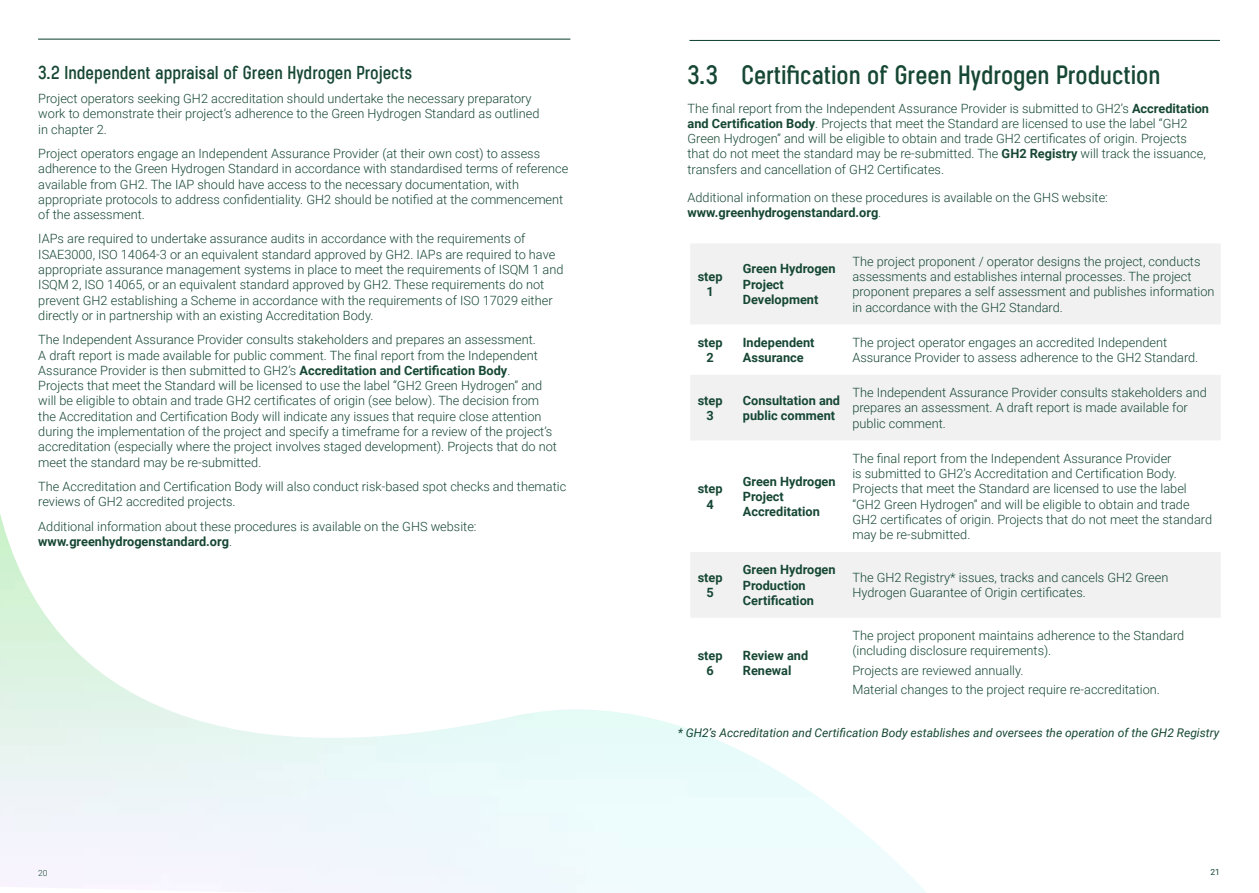
<style>
.page{position:relative;width:1259px;height:893px;background:#fff}
.page>*{position:absolute;margin:0;border:0;box-sizing:border-box;transform-origin:0 0}
.t1{font:700 27px "Karben 105 W00";color:#164734}
.t2{font:700 19.05px "Karben 105 W00";color:#164734}
.t3{font:300 12.75px/15.3px "Roboto";color:#164734}
.t4{font:700 12.75px/15.3px "Roboto";color:#164734;text-align:center}
.t5{font:italic 12px "Roboto";color:#164734}
.t6{font:300 8.55px "Roboto";color:#164734}
.t7{font:8.4px "Roboto";color:#164734}
.s1{font-weight:700}
</style>
<div class="page">
<svg style="left:690px;top:244px;width:530px;height:374px;fill:#f1f1f2"></svg>
<hr style="left:38px;top:39px;width:532px;height:1px;background:#164734">
<hr style="left:689px;top:40px;width:531px;height:1px;background:#164734">
<h2 class="t2" style="left:38px;top:62px;width:375px">3.2 Independent appraisal of Green Hydrogen Projects</h2>
<p class="t3" style="left:38px;top:90px;width:503px">Project operators seeking GH2 accreditation should undertake the necessary preparatory work to demonstrate their project’s adherence to the Green Hydrogen Standard as outlined in chapter 2.</p>
<p class="t3" style="left:38px;top:145px;width:531px">Project operators engage an Independent Assurance Provider (at their own cost) to assess adherence to the Green Hydrogen Standard in accordance with standardised terms of reference available from GH2. The IAP should have access to the necessary documentation, with appropriate protocols to address confidentiality. GH2 should be notified at the commencement of the assessment.</p>
<p class="t3" style="left:38px;top:231px;width:527px">IAPs are required to undertake assurance audits in accordance with the requirements of ISAE3000, ISO 14064-3 or an equivalent standard approved by GH2. IAPs are required to have appropriate assurance management systems in place to meet the requirements of ISQM 1 and ISQM 2, ISO 14065, or an equivalent standard approved by GH2. These requirements do not prevent GH2 establishing a Scheme in accordance with the requirements of ISO 17029 either directly or in partnership with an existing Accreditation Body.</p>
<p class="t3" style="left:38px;top:332px;width:520px">The Independent Assurance Provider consults stakeholders and prepares an assessment.<br>A draft report is made available for public comment. The final report from the Independent Assurance Provider is then submitted to GH2’s <span class="s1">Accreditation and Certification Body</span>.<br>Projects that meet the Standard will be licensed to use the label “GH2 Green Hydrogen” and will be eligible to obtain and trade GH2 certificates of origin (see below). The decision from the Accreditation and Certification Body will indicate any issues that require close attention during the implementation of the project and specify a timeframe for a review of the project’s accreditation (especially where the project involves staged development). Projects that do not meet the standard may be re-submitted.</p>
<p class="t3" style="left:38px;top:478px;width:529px">The Accreditation and Certification Body will also conduct risk-based spot checks and thematic reviews of GH2 accredited projects.</p>
<p class="t3" style="left:38px;top:518px;width:440px">Additional information about these procedures is available on the GHS website: <span class="s1">www.greenhydrogenstandard.org</span>.</p>
<h1 class="t1" style="left:687px;top:60px;width:474px">3.3 Certification of Green Hydrogen Production</h1>
<p class="t3" style="left:687px;top:100px;width:523px">The final report from the Independent Assurance Provider is submitted to GH2’s <span class="s1">Accreditation and Certification Body</span>. Projects that meet the Standard are licensed to use the label “GH2<br>Green Hydrogen” and will be eligible to obtain and trade GH2 certificates of origin. Projects that do not meet the standard may be re-submitted. The <span class="s1">GH2 Registry</span> will track the issuance, transfers and cancellation of GH2 Certificates.</p>
<p class="t3" style="left:687px;top:189px;width:422px">Additional information on these procedures is available on the GHS website: <span class="s1">www.greenhydrogenstandard.org</span>.</p>
<p class="t4" style="left:697px;top:268px;width:26px">step<br>1</p>
<p class="t4" style="left:743px;top:261px;width:94px;text-align:left">Green Hydrogen<br>Project<br>Development</p>
<p class="t3" style="left:852px;top:253px;width:364px">The project proponent / operator designs the project, conducts assessments and establishes internal processes. The project proponent prepares a self assessment and publishes information in accordance with the GH2 Standard.</p>
<p class="t4" style="left:697px;top:334px;width:26px">step<br>2</p>
<p class="t4" style="left:743px;top:334px;width:73px;text-align:left">Independent<br>Assurance</p>
<p class="t3" style="left:852px;top:334px;width:347px">The project operator engages an accredited Independent<br>Assurance Provider to assess adherence to the GH2 Standard.</p>
<p class="t4" style="left:697px;top:392px;width:26px">step<br>3</p>
<p class="t4" style="left:743px;top:392px;width:99px;text-align:left">Consultation and public comment</p>
<p class="t3" style="left:852px;top:384px;width:356px">The Independent Assurance Provider consults stakeholders and prepares an assessment. A draft report is made available for public comment.</p>
<p class="t4" style="left:697px;top:481px;width:26px">step<br>4</p>
<p class="t4" style="left:743px;top:473px;width:94px;text-align:left">Green Hydrogen<br>Project<br>Accreditation</p>
<p class="t3" style="left:852px;top:450px;width:361px">The final report from the Independent Assurance Provider<br>is submitted to GH2’s Accreditation and Certification Body.<br>Projects that meet the Standard are licensed to use the label “GH2 Green Hydrogen” and will be eligible to obtain and trade GH2 certificates of origin. Projects that do not meet the standard may be re-submitted.</p>
<p class="t4" style="left:697px;top:569px;width:26px">step<br>5</p>
<p class="t4" style="left:743px;top:562px;width:94px;text-align:left">Green Hydrogen<br>Production<br>Certification</p>
<p class="t3" style="left:852px;top:569px;width:317px">The GH2 Registry* issues, tracks and cancels GH2 Green<br>Hydrogen Guarantee of Origin certificates.</p>
<p class="t3" style="left:852px;top:627px;width:333px">The project proponent maintains adherence to the Standard (including disclosure requirements).</p>
<p class="t3" style="left:852px;top:660px;width:309px;line-height:19.5px">Projects are reviewed annually.<br>Material changes to the project require re-accreditation.</p>
<p class="t5" style="left:678px;top:724px;width:543px">* GH2’s Accreditation and Certification Body establishes and oversees the operation of the GH2 Registry</p>
<p class="t4" style="left:697px;top:647px;width:26px">step<br>6</p>
<p class="t4" style="left:743px;top:647px;width:67px;text-align:left">Review and<br>Renewal</p>
<p class="t6" style="left:38px;top:867px;width:11px">20</p>
<p class="t7" style="left:1210px;top:866px;width:11px">21</p>
</div>
